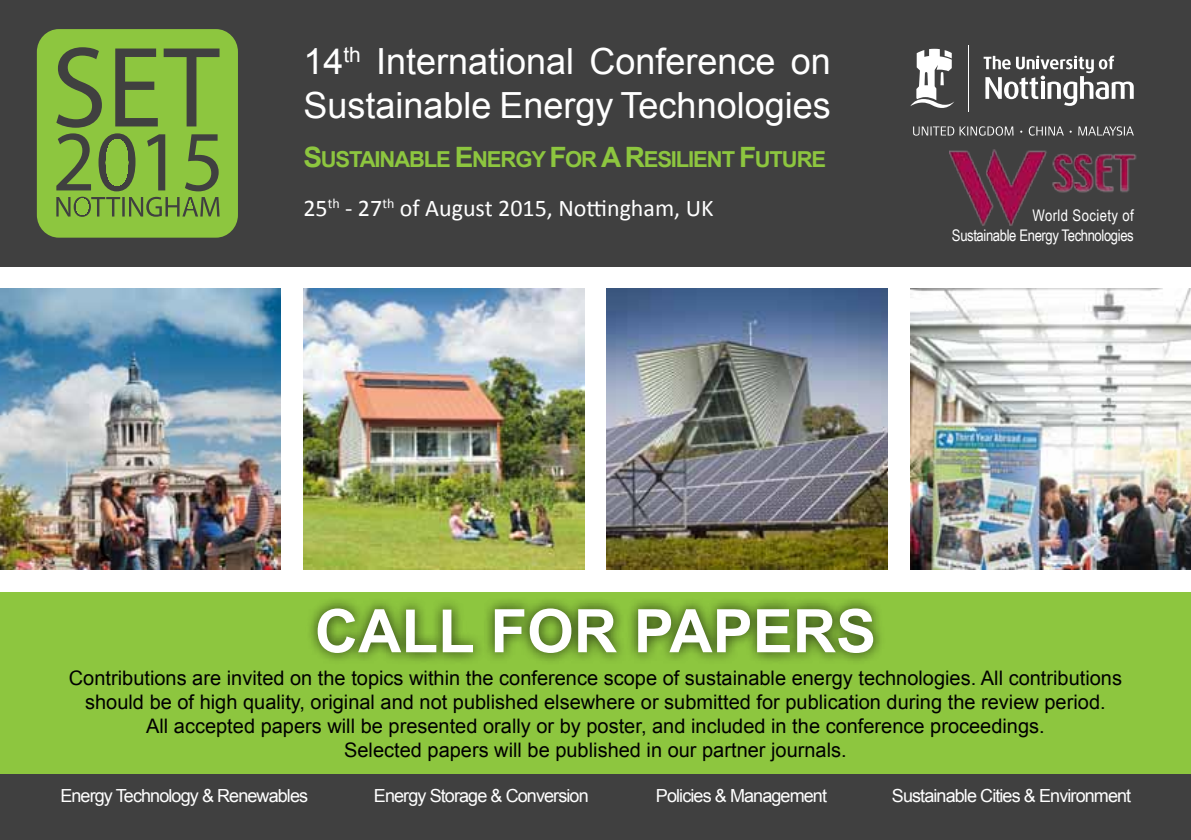
<style>
.page{position:relative;width:1191px;height:840px;background:#fff}
.page>*{position:absolute;margin:0;border:0;box-sizing:border-box;transform-origin:0 0}
.t1{font:700 60px "Arial";color:#fff}
.t2{font:36px/43.2px "Arial";color:#fff}
.t3{font:24px "Calibri";color:#fff}
.t4{font:700 22px "Arial";letter-spacing:-.05em;color:#8dc63f}
.t5{font:20px/24px "Arial";color:#000;text-align:center}
.t6{font:18px "Arial";letter-spacing:-.05em;color:#fff}
.t7{font:16px/20px "Arial Narrow";letter-spacing:-.025em;color:#fff;text-align:right}
.s1{font-size:28px}
</style>
<div class="page">
<div style="left:0;top:592px;width:1191px;height:190px;background:#8dc63f"></div>
<div style="left:0;top:774px;width:1191px;height:65px;background:#404040"></div>
<div style="left:0;top:0;width:1191px;height:266px;background:#404040"></div>
<div style="left:305px;top:595px;width:580px;height:69px;background:#000;opacity:.75"></div>
<svg style="left:37px;top:29px;width:201px;height:208px;fill:#8dc63f"></svg>
<svg style="left:983px;top:56px;width:150px;height:50px"></svg>
<svg style="left:910px;top:49px;width:44px;height:59px"></svg>
<hr style="left:968px;top:45px;width:1px;height:66px;background:#fff">
<svg style="left:913px;top:126px;width:220px;height:10px"></svg>
<img style="left:950px;top:149px;width:187px;height:77px">
<img style="left:303px;top:289px;width:281px;height:280px">
<img style="left:607px;top:289px;width:280px;height:280px">
<img style="left:910px;top:289px;width:281px;height:280px">
<img style="left:0;top:289px;width:281px;height:280px">
<h2 class="t2" style="left:303px;top:41px;width:529px">14<sup>th</sup> International Conference on<br>Sustainable Energy Technologies</h2>
<p class="t4" style="left:303px;top:145px;width:524px"><span class="s1">S</span>USTAINABLE <span class="s1">E</span>NERGY <span class="s1">F</span>OR <span class="s1">A R</span>ESILIENT <span class="s1">F</span>UTURE</p>
<p class="t3" style="left:303px;top:193px;width:412px">25<sup>th</sup> - 27<sup>th</sup> of August 2015, Nottingham, UK</p>
<p class="t7" style="left:952px;top:204px;width:183px">World Society of<br>Sustainable Energy Technologies</p>
<h1 class="t1" style="left:315px;top:590px;width:563px">CALL FOR PAPERS</h1>
<p class="t5" style="left:69px;top:666px;width:1054px">Contributions are invited on the topics within the conference scope of sustainable energy technologies. All contributions should be of high quality, original and not published elsewhere or submitted for publication during the review period.<br>All accepted papers will be presented orally or by poster, and included in the conference proceedings.<br>Selected papers will be published in our partner journals.</p>
<p class="t6" style="left:60px;top:783px;width:249px">Energy Technology &amp; Renewables</p>
<p class="t6" style="left:374px;top:783px;width:216px">Energy Storage &amp; Conversion</p>
<p class="t6" style="left:656px;top:783px;width:173px">Policies &amp; Management</p>
<p class="t6" style="left:892px;top:783px;width:241px">Sustainable Cities &amp; Environment</p>
</div>
